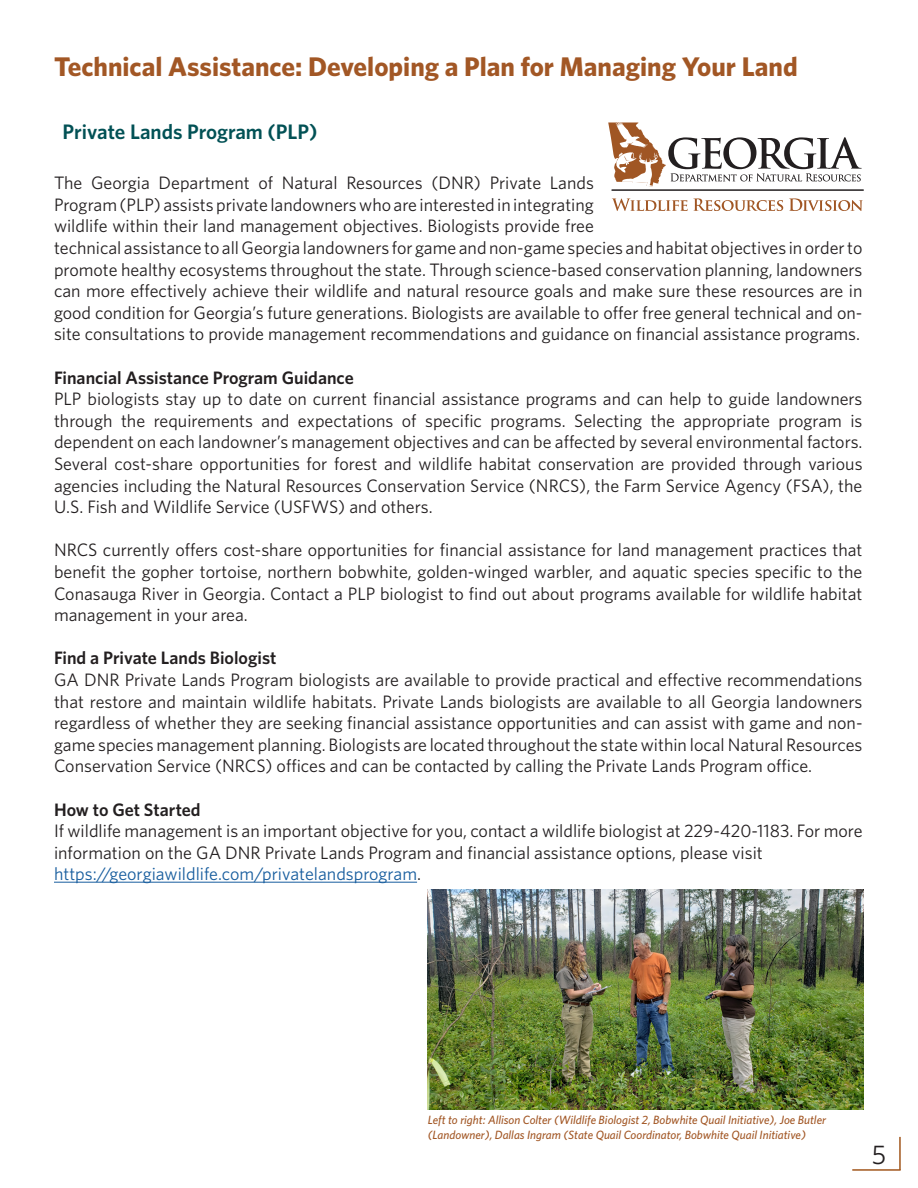
<style>
.page{position:relative;width:918px;height:1188px;background:#fff}
.page>*{position:absolute;margin:0;border:0;box-sizing:border-box;transform-origin:0 0}
.Header_1{font:700 27px "Whitney";color:#a25725}
.t1{font:27px "Whitney";color:#231f20}
.Header_2{font:600 21px "Whitney";color:#025155}
.t2{font:18px/21.6px "Whitney";color:#231f20;text-align:justify}
.t3{font:600 18px "Whitney";color:#231f20}
.t4{font:18px "Whitney";color:#175d9e}
.t5{font:italic 500 12px/14.4px "Whitney";color:#a25725}
.s1{color:#231f20}
</style>
<div class="page">
<hr style="left:852px;top:1169px;width:49px;height:2px;background:#a1561c">
<hr style="left:899px;top:1137px;width:2px;height:33px;background:#a1561c">
<hr style="left:54px;top:882px;width:363px;height:1px;background:#175d9e">
<svg style="left:612px;top:198px;width:171px;height:13px"></svg>
<svg style="left:789px;top:198px;width:74px;height:13px"></svg>
<hr style="left:612px;top:189px;width:251px;height:2px;background:#231f20">
<svg style="left:608px;top:122px;width:254px;height:64px"></svg>
<img style="left:428px;top:890px;width:436px;height:219px">
<p class="Header_1" style="left:54px;top:48px;width:745px">Technical Assistance: Developing a Plan for Managing Your Land</p>
<p class="Header_2" style="left:63px;top:118px;width:256px">Private Lands Program (PLP)</p>
<p class="t2" style="left:54px;top:172px;width:810px;text-align:left">The Georgia Department of Natural Resources (DNR) Private Lands<br>Program (PLP) assists private landowners who are interested in integrating<br>wildlife within their land management objectives. Biologists provide free<br>technical assistance to all Georgia landowners for game and non-game species and habitat objectives in order to promote healthy ecosystems throughout the state. Through science-based conservation planning, landowners can more effectively achieve their wildlife and natural resource goals and make sure these resources are in good condition for Georgia’s future generations. Biologists are available to offer free general technical and on&shy;site consultations to provide management recommendations and guidance on financial assistance programs.</p>
<p class="t3" style="left:54px;top:365px;width:301px">Financial Assistance Program Guidance</p>
<p class="t2" style="left:54px;top:388px;width:810px">PLP biologists stay up to date on current financial assistance programs and can help to guide landowners through the requirements and expectations of specific programs. Selecting the appropriate program is dependent on each landowner’s management objectives and can be affected by several environmental factors.<br>Several cost-share opportunities for forest and wildlife habitat conservation are provided through various agencies including the Natural Resources Conservation Service (NRCS), the Farm Service Agency (FSA), the U.S. Fish and Wildlife Service (USFWS) and others.</p>
<p class="t2" style="left:54px;top:539px;width:810px">NRCS currently offers cost-share opportunities for financial assistance for land management practices that benefit the gopher tortoise, northern bobwhite, golden-winged warbler, and aquatic species specific to the Conasauga River in Georgia. Contact a PLP biologist to find out about programs available for wildlife habitat management in your area.</p>
<p class="t3" style="left:54px;top:646px;width:224px">Find a Private Lands Biologist</p>
<p class="t2" style="left:54px;top:668px;width:810px">GA DNR Private Lands Program biologists are available to provide practical and effective recommendations that restore and maintain wildlife habitats. Private Lands biologists are available to all Georgia landowners regardless of whether they are seeking financial assistance opportunities and can assist with game and non&shy;game species management planning. Biologists are located throughout the state within local Natural Resources Conservation Service (NRCS) offices and can be contacted by calling the Private Lands Program office.</p>
<p class="t3" style="left:54px;top:797px;width:148px">How to Get Started</p>
<p class="t2" style="left:54px;top:820px;width:810px">If wildlife management is an important objective for you, contact a wildlife biologist at 229-420-1183. For more information on the GA DNR Private Lands Program and financial assistance options, please visit</p>
<p class="t4" style="left:54px;top:862px;width:369px">https://georgiawildlife.com/privatelandsprogram<span class="s1">.</span></p>
<p class="t5" style="left:428px;top:1113px;width:400px">Left to right: Allison Colter (Wildlife Biologist 2, Bobwhite Quail Initiative), Joe Butler (Landowner), Dallas Ingram (State Quail Coordinator, Bobwhite Quail Initiative)</p>
<h1 class="t1" style="left:872px;top:1137px;width:16px">5</h1>
</div>
